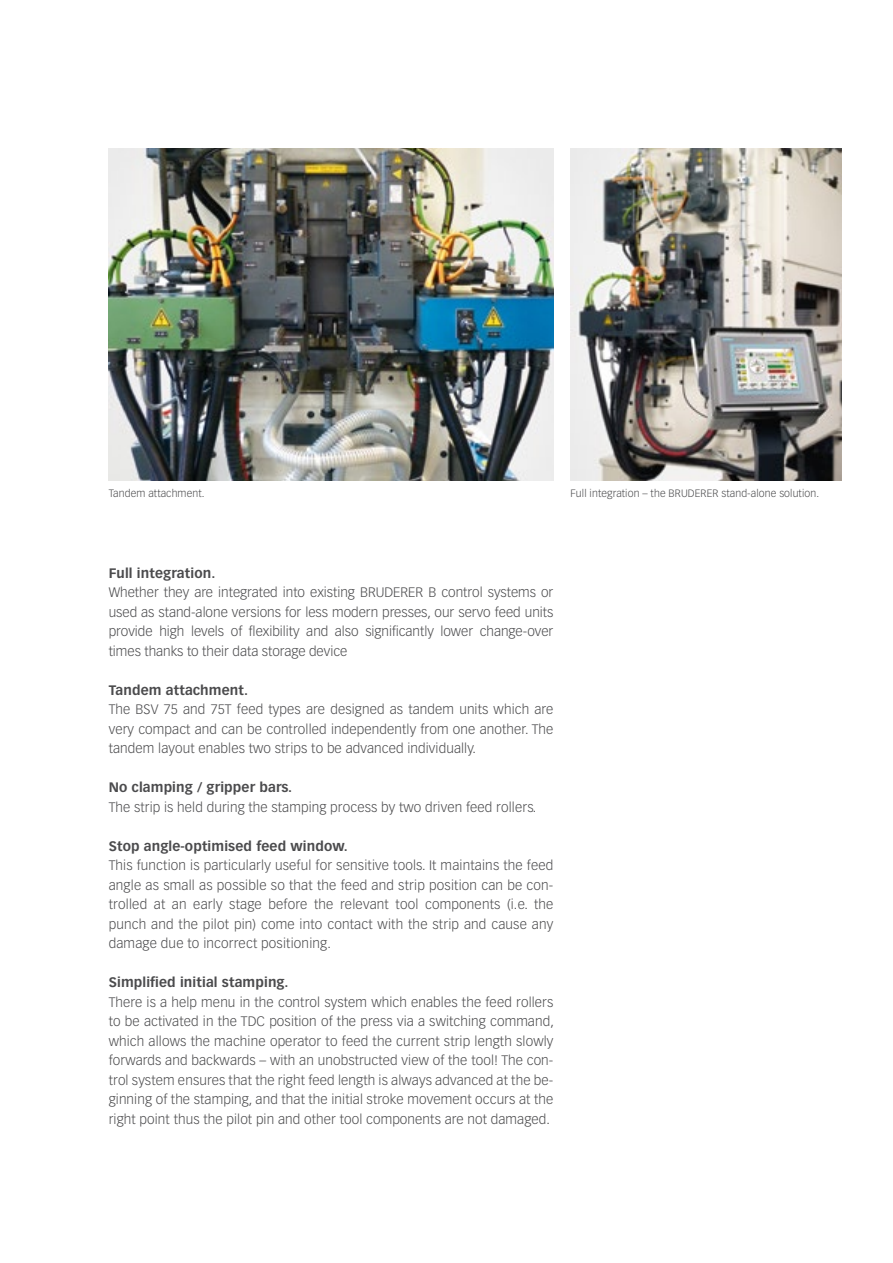
<style>
.page{position:relative;width:893px;height:1263px;background:#fff}
.page>*{position:absolute;margin:0;border:0;box-sizing:border-box;transform-origin:0 0}
.t1{font:300 13.5px/19.5px "Vectora LT Std";letter-spacing:.01em;color:#4b4b4d;text-align:justify}
.t2{font:700 13.5px "Vectora LT Std";letter-spacing:.01em;color:#4b4b4d}
.t3{font:300 10.5px "Vectora LT Std";letter-spacing:.01em;color:#4b4b4d}
</style>
<div class="page">
<img style="left:109px;top:148px;width:444px;height:332px">
<img style="left:570px;top:149px;width:272px;height:331px">
<p class="t3" style="left:109px;top:487px;width:97px">Tandem attachment.</p>
<p class="t3" style="left:570px;top:487px;width:250px">Full integration – the BRUDERER stand-alone solution.</p>
<p class="t2" style="left:109px;top:565px;width:108px">Full integration.</p>
<p class="t1" style="left:109px;top:583px;width:446px">Whether they are integrated into existing BRUDERER B control systems or used as stand-alone versions for less modern presses, our servo feed units provide high levels of flexibility and also significantly lower change-over times thanks to their data storage device</p>
<p class="t2" style="left:109px;top:682px;width:141px">Tandem attachment.</p>
<p class="t1" style="left:109px;top:700px;width:446px">The BSV 75 and 75T feed types are designed as tandem units which are very compact and can be controlled independently from one another. The tandem layout enables two strips to be advanced individually.</p>
<p class="t2" style="left:109px;top:779px;width:185px">No clamping / gripper bars.</p>
<p class="t1" style="left:109px;top:797px;width:429px">The strip is held during the stamping process by two driven feed rollers.</p>
<p class="t2" style="left:109px;top:837px;width:241px">Stop angle-optimised feed window.</p>
<p class="t1" style="left:109px;top:856px;width:446px">This function is particularly useful for sensitive tools. It maintains the feed angle as small as possible so that the feed and strip position can be con&shy;trolled at an early stage before the relevant tool components (i.e. the punch and the pilot pin) come into contact with the strip and cause any damage due to incorrect positioning.</p>
<p class="t2" style="left:109px;top:974px;width:181px">Simplified initial stamping.</p>
<p class="t1" style="left:109px;top:992px;width:447px">There is a help menu in the control system which enables the feed rollers to be activated in the TDC position of the press via a switching command, which allows the machine operator to feed the current strip length slowly forwards and backwards – with an unobstructed view of the tool! The con&shy;trol system ensures that the right feed length is always advanced at the be&shy;ginning of the stamping, and that the initial stroke movement occurs at the right point thus the pilot pin and other tool components are not damaged.</p>
</div>
